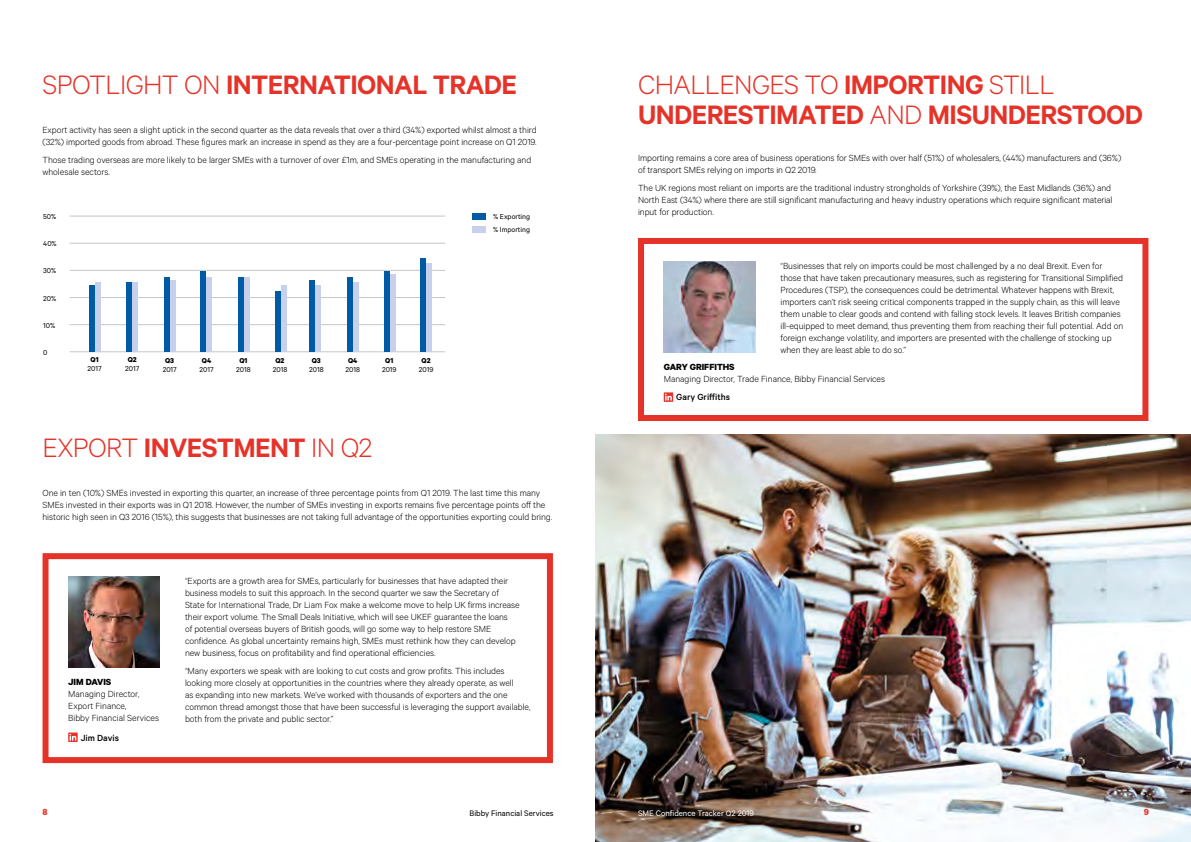
<style>
.page{position:relative;width:1191px;height:842px;background:#fff}
.page>*{position:absolute;margin:0;border:0;box-sizing:border-box;transform-origin:0 0}
.t1{font:600 30px/30px "Calibre";letter-spacing:-.02em;color:#e63329}
.t2{font:300 30px "Calibre";letter-spacing:-.02em;color:#e63329}
.t3{font:300 10px/12px "Calibre";letter-spacing:-.005em;color:#000}
.t4{font:700 10px "Calibre";color:#000}
.t5{font:500 10px "Calibre";color:#000}
.t6{font:700 10px "Calibre";color:#e63329}
.t7{font:9px "Calibre";color:#fff}
.t8{font:9px "Calibre";color:#000}
.t9{font:8px/13.1px "Calibre";color:#000}
.t10{font:700 8px "Calibre";color:#000}
.s1{font-weight:300}
.s2{font-weight:600}
</style>
<div class="page">
<img style="left:595px;top:434px;width:596px;height:408px">
<hr style="left:70px;top:351px;width:375px;height:1px;background:#c6c6c6">
<hr style="left:70px;top:216px;width:375px;height:1px;background:#c6c6c6">
<hr style="left:70px;top:243px;width:375px;height:1px;background:#c6c6c6">
<hr style="left:70px;top:270px;width:375px;height:1px;background:#c6c6c6">
<hr style="left:70px;top:297px;width:375px;height:1px;background:#c6c6c6">
<hr style="left:70px;top:324px;width:375px;height:1px;background:#c6c6c6">
<div style="left:89px;top:285px;width:6px;height:66px;background:#005ba7"></div>
<div style="left:200px;top:271px;width:6px;height:80px;background:#005ba7"></div>
<div style="left:309px;top:280px;width:6px;height:71px;background:#005ba7"></div>
<div style="left:126px;top:282px;width:6px;height:69px;background:#005ba7"></div>
<div style="left:237px;top:277px;width:6px;height:74px;background:#005ba7"></div>
<div style="left:347px;top:277px;width:6px;height:74px;background:#005ba7"></div>
<div style="left:164px;top:277px;width:6px;height:74px;background:#005ba7"></div>
<div style="left:275px;top:291px;width:6px;height:60px;background:#005ba7"></div>
<div style="left:384px;top:271px;width:6px;height:80px;background:#005ba7"></div>
<div style="left:420px;top:258px;width:6px;height:93px;background:#005ba7"></div>
<div style="left:95px;top:282px;width:6px;height:69px;background:#c7d1eb"></div>
<div style="left:206px;top:277px;width:6px;height:74px;background:#c7d1eb"></div>
<div style="left:315px;top:285px;width:6px;height:66px;background:#c7d1eb"></div>
<div style="left:132px;top:282px;width:6px;height:69px;background:#c7d1eb"></div>
<div style="left:243px;top:277px;width:6px;height:74px;background:#c7d1eb"></div>
<div style="left:353px;top:282px;width:6px;height:69px;background:#c7d1eb"></div>
<div style="left:170px;top:280px;width:6px;height:71px;background:#c7d1eb"></div>
<div style="left:281px;top:285px;width:6px;height:66px;background:#c7d1eb"></div>
<div style="left:390px;top:274px;width:6px;height:77px;background:#c7d1eb"></div>
<div style="left:426px;top:263px;width:6px;height:88px;background:#c7d1eb"></div>
<div style="left:472px;top:213px;width:13px;height:6px;background:#005ba7"></div>
<div style="left:472px;top:226px;width:13px;height:6px;background:#c7d1eb"></div>
<img style="left:68px;top:576px;width:92px;height:92px">
<img style="left:663px;top:261px;width:92px;height:92px">
<div style="left:638px;top:238px;width:510px;height:183px;border:6px solid #e63329"></div>
<svg style="left:68px;top:732px;width:10px;height:10px"></svg>
<svg style="left:663px;top:392px;width:10px;height:10px"></svg>
<div style="left:43px;top:553px;width:510px;height:210px;border:6px solid #e63329"></div>
<h1 class="t1" style="left:43px;top:69px;width:476px"><span class="s1">SPOTLIGHT ON</span> INTERNATIONAL TRADE</h1>
<h1 class="t1" style="left:638px;top:69px;width:506px"><span class="s1">CHALLENGES TO</span> IMPORTING <span class="s1">STILL<br></span>UNDERESTIMATED <span class="s1">AND</span> MISUNDERSTOOD</h1>
<p class="t3" style="left:43px;top:124px;width:495px">Export activity has seen a slight uptick in the second quarter as the data reveals that over a third (34%) exported whilst almost a third (32%) imported goods from abroad. These figures mark an increase in spend as they are a four-percentage point increase on Q1 2019.</p>
<p class="t3" style="left:43px;top:154px;width:490px">Those trading overseas are more likely to be larger SMEs with a turnover of over £1m, and SMEs operating in the manufacturing and wholesale sectors.</p>
<p class="t3" style="left:638px;top:152px;width:485px">Importing remains a core area of business operations for SMEs with over half (51%) of wholesalers, (44%) manufacturers and (36%) of transport SMEs relying on imports in Q2 2019.</p>
<p class="t3" style="left:638px;top:182px;width:476px">The UK regions most reliant on imports are the traditional industry strongholds of Yorkshire (39%), the East Midlands (36%) and<br>North East (34%) where there are still significant manufacturing and heavy industry operations which require significant material input for production.</p>
<p class="t9" style="left:43px;top:210px;width:15px">50%</p>
<p class="t9" style="left:493px;top:210px;width:39px">% Exporting % Importing</p>
<p class="t9" style="left:43px;top:237px;width:15px">40%</p>
<p class="t9" style="left:43px;top:264px;width:15px">30%</p>
<p class="t9" style="left:43px;top:291px;width:15px">20%</p>
<p class="t9" style="left:43px;top:318px;width:14px">10%</p>
<p class="t9" style="left:43px;top:345px;width:6px">0</p>
<p class="t10" style="left:91px;top:355px;width:10px">Q1</p>
<p class="t9" style="left:88px;top:362px;width:16px">2017</p>
<p class="t10" style="left:128px;top:355px;width:11px">Q2</p>
<p class="t9" style="left:125px;top:362px;width:16px">2017</p>
<p class="t10" style="left:165px;top:356px;width:11px">Q3</p>
<p class="t9" style="left:163px;top:363px;width:16px">2017</p>
<p class="t10" style="left:202px;top:356px;width:11px">Q4</p>
<p class="t9" style="left:199px;top:363px;width:16px">2017</p>
<p class="t10" style="left:239px;top:356px;width:10px">Q1</p>
<p class="t9" style="left:236px;top:363px;width:16px">2018</p>
<p class="t10" style="left:275px;top:356px;width:11px">Q2</p>
<p class="t9" style="left:273px;top:363px;width:16px">2018</p>
<p class="t10" style="left:312px;top:356px;width:11px">Q3</p>
<p class="t9" style="left:309px;top:363px;width:16px">2018</p>
<p class="t10" style="left:348px;top:356px;width:11px">Q4</p>
<p class="t9" style="left:345px;top:363px;width:16px">2018</p>
<p class="t10" style="left:385px;top:356px;width:10px">Q1</p>
<p class="t9" style="left:382px;top:363px;width:16px">2019</p>
<p class="t10" style="left:421px;top:356px;width:11px">Q2</p>
<p class="t9" style="left:419px;top:363px;width:16px">2019</p>
<h1 class="t2" style="left:43px;top:430px;width:331px">EXPORT <span class="s2">INVESTMENT</span> IN Q2</h1>
<p class="t3" style="left:43px;top:486px;width:511px">One in ten (10%) SMEs invested in exporting this quarter, an increase of three percentage points from Q1 2019. The last time this many<br>SMEs invested in their exports was in Q1 2018. However, the number of SMEs investing in exports remains five percentage points off the historic high seen in Q3 2016 (15%), this suggests that businesses are not taking full advantage of the opportunities exporting could bring.</p>
<p class="t4" style="left:68px;top:676px;width:45px">JIM DAVIS</p>
<p class="t3" style="left:68px;top:688px;width:92px">Managing Director,<br>Export Finance,<br>Bibby Financial Services</p>
<p class="t5" style="left:81px;top:732px;width:40px">Jim Davis</p>
<p class="t3" style="left:185px;top:574px;width:336px">“Exports are a growth area for SMEs, particularly for businesses that have adapted their business models to suit this approach. In the second quarter we saw the Secretary of State for International Trade, Dr Liam Fox make a welcome move to help UK firms increase their export volume. The Small Deals Initiative, which will see UKEF guarantee the loans<br>of potential overseas buyers of British goods, will go some way to help restore SME confidence. As global uncertainty remains high, SMEs must rethink how they can develop new business, focus on profitability and find operational efficiencies.</p>
<p class="t3" style="left:185px;top:664px;width:347px">“Many exporters we speak with are looking to cut costs and grow profits. This includes looking more closely at opportunities in the countries where they already operate, as well<br>as expanding into new markets. We’ve worked with thousands of exporters and the one common thread amongst those that have been successful is leveraging the support available, both from the private and public sector.”</p>
<p class="t3" style="left:780px;top:259px;width:344px">“Businesses that rely on imports could be most challenged by a no deal Brexit. Even for those that have taken precautionary measures, such as registering for Transitional Simplified Procedures (TSP), the consequences could be detrimental. Whatever happens with Brexit, importers can’t risk seeing critical components trapped in the supply chain, as this will leave them unable to clear goods and contend with falling stock levels. It leaves British companies ill-equipped to meet demand, thus preventing them from reaching their full potential. Add on foreign exchange volatility, and importers are presented with the challenge of stocking up when they are least able to do so.”</p>
<p class="t4" style="left:663px;top:361px;width:72px">GARY GRIFFITHS</p>
<p class="t3" style="left:663px;top:373px;width:223px">Managing Director, Trade Finance, Bibby Financial Services</p>
<p class="t5" style="left:676px;top:391px;width:55px">Gary Griffiths</p>
<p class="t6" style="left:43px;top:806px;width:7px">8</p>
<p class="t8" style="left:469px;top:808px;width:86px">Bibby Financial Services</p>
<p class="t7" style="left:638px;top:808px;width:117px">SME Confidence Tracker Q2 2019</p>
<p class="t6" style="left:1144px;top:806px;width:7px">9</p>
</div>
